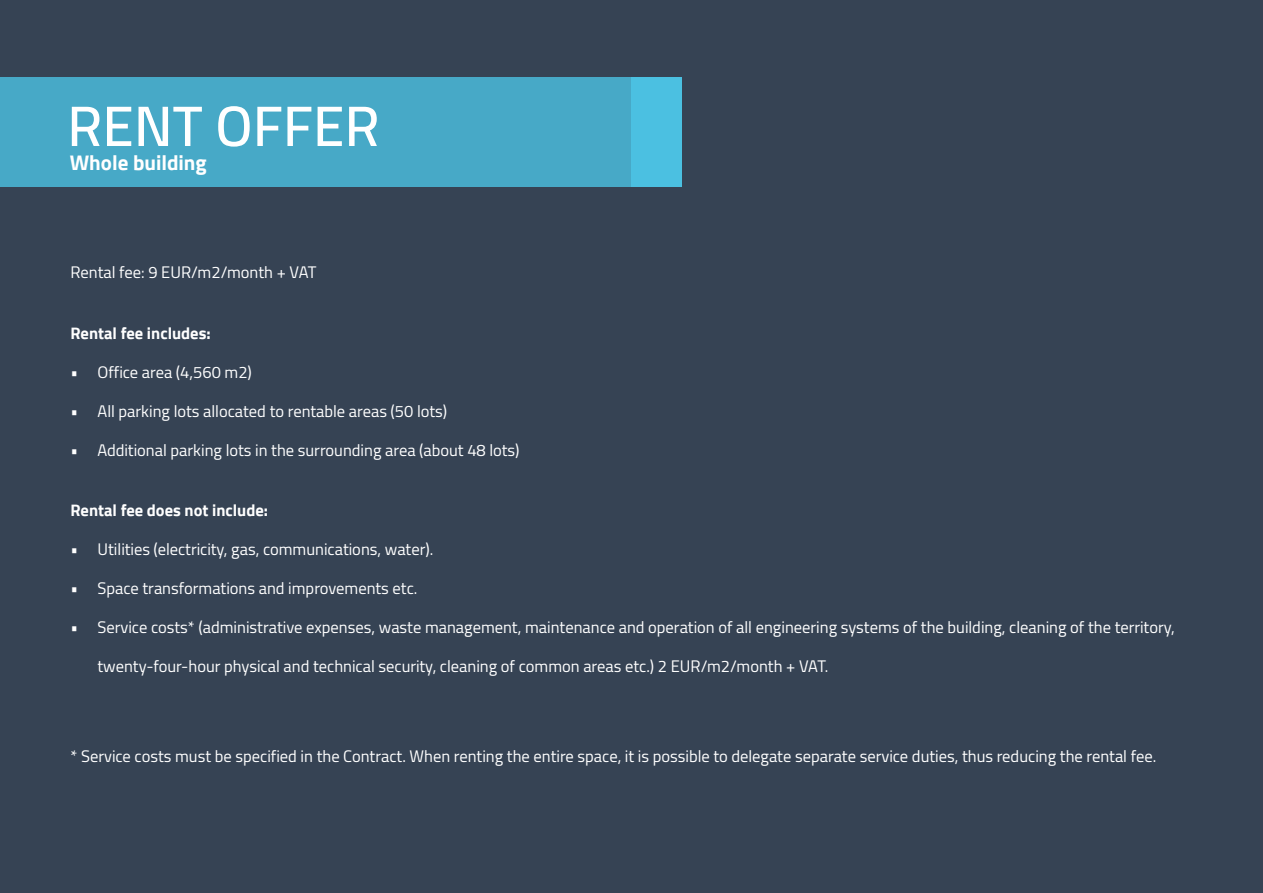
<style>
.page{position:relative;width:1263px;height:893px;background:#364354}
.page>*{position:absolute;margin:0;border:0;box-sizing:border-box;transform-origin:0 0}
.t1{font:600 57px "Cairo";color:#fff}
.t2{font:24px "Cairo";color:#fff}
.t3{font:700 21px "Cairo";color:#fff}
.t4{font:16.5px "Cairo";color:#fff}
.t5{font:700 16.5px "Cairo";color:#fff}
</style>
<div class="page">
<div style="left:0;top:77px;width:682px;height:110px;background:#47a9c7"></div>
<div style="left:631px;top:77px;width:51px;height:110px;background:#4bc0e1"></div>
<p class="t1" style="left:67px;top:78px;width:314px">RENT OFFER</p>
<p class="t3" style="left:70px;top:151px;width:139px">Whole building</p>
<p class="t4" style="left:71px;top:259px;width:247px">Rental fee: 9 EUR/m2/month + VAT</p>
<p class="t5" style="left:71px;top:323px;width:142px">Rental fee includes:</p>
<p class="t4" style="left:71px;top:358px;width:183px">• Office area (4,560 m2)</p>
<p class="t4" style="left:71px;top:397px;width:378px">• All parking lots allocated to rentable areas (50 lots)</p>
<p class="t4" style="left:71px;top:436px;width:450px">• Additional parking lots in the surrounding area (about 48 lots)</p>
<p class="t5" style="left:71px;top:501px;width:199px">Rental fee does not include:</p>
<p class="t4" style="left:71px;top:535px;width:364px">• Utilities (electricity, gas, communications, water).</p>
<p class="t4" style="left:71px;top:574px;width:348px">• Space transformations and improvements etc.</p>
<p class="t4" style="left:71px;top:613px;width:1106px">• Service costs* (administrative expenses, waste management, maintenance and operation of all engineering systems of the building, cleaning of the territory,</p>
<p class="t4" style="left:98px;top:652px;width:732px">twenty-four-hour physical and technical security, cleaning of common areas etc.) 2 EUR/m2/month + VAT.</p>
<p class="t4" style="left:71px;top:743px;width:1087px">* Service costs must be specified in the Contract. When renting the entire space, it is possible to delegate separate service duties, thus reducing the rental fee.</p>
<p class="t2" style="left:472px;top:742px;width:321px">Pērnavas iela 83, Rīga, LV-1009</p>
</div>
